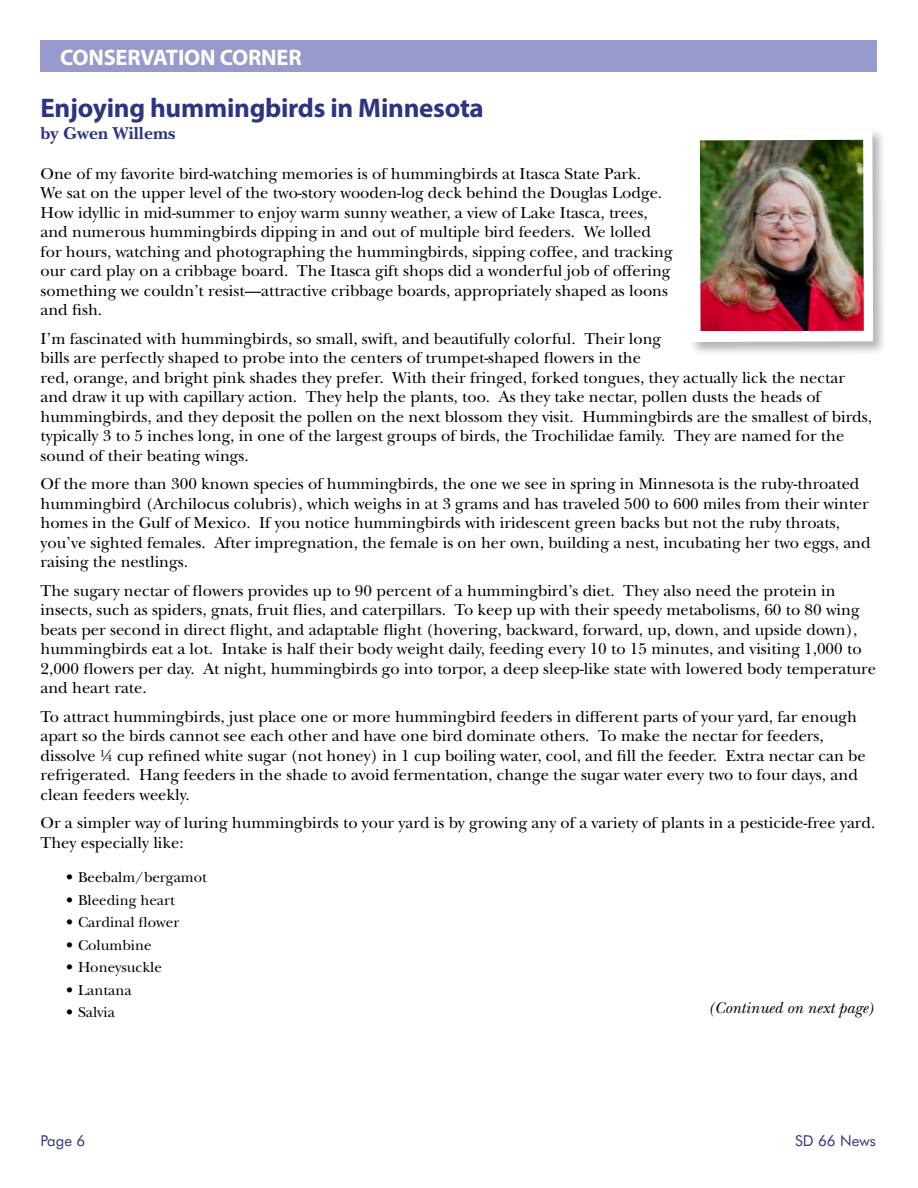
<style>
.page{position:relative;width:918px;height:1188px;background:#fff}
.page>*{position:absolute;margin:0;border:0;box-sizing:border-box;transform-origin:0 0}
.t1{font:700 27px "Myriad Pro";letter-spacing:-.01em;color:#2d3481}
.t2{font:700 22.5px "Myriad Pro";letter-spacing:-.01em;color:#fff}
.t3{font:700 18px "New Baskerville";color:#2d3481}
.t4{font:16.5px/19.5px "New Baskerville";color:#000}
.t5{font:italic 16.5px "New Baskerville";color:#000}
.t6{font:15px "New Baskerville";color:#000}
.t7{font:15px "Futura BT";color:#2d3481}
</style>
<div class="page">
<div style="left:40px;top:40px;width:838px;height:32px;background:#9899cc"></div>
<div style="left:688px;top:127px;width:199px;height:229px;background:#000;opacity:.3"></div>
<svg style="left:691px;top:129px;width:182px;height:213px"></svg>
<img style="left:700px;top:140px;width:164px;height:191px">
<h2 class="t2" style="left:60px;top:43px;width:243px">CONSERVATION CORNER</h2>
<h1 class="t1" style="left:40px;top:91px;width:445px">Enjoying hummingbirds in Minnesota</h1>
<p class="t3" style="left:40px;top:123px;width:136px">by Gwen Willems</p>
<p class="t4" style="left:40px;top:164px;width:634px">One of my favorite bird-watching memories is of hummingbirds at Itasca State Park.<br>We sat on the upper level of the two-story wooden-log deck behind the Douglas Lodge.<br>How idyllic in mid-summer to enjoy warm sunny weather, a view of Lake Itasca, trees, and numerous hummingbirds dipping in and out of multiple bird feeders. We lolled for hours, watching and photographing the hummingbirds, sipping coffee, and tracking our card play on a cribbage board. The Itasca gift shops did a wonderful job of offering something we couldn’t resist—attractive cribbage boards, appropriately shaped as loons and fish.</p>
<p class="t4" style="left:40px;top:329px;width:833px">I’m fascinated with hummingbirds, so small, swift, and beautifully colorful. Their long<br>bills are perfectly shaped to probe into the centers of trumpet-shaped flowers in the<br>red, orange, and bright pink shades they prefer. With their fringed, forked tongues, they actually lick the nectar and draw it up with capillary action. They help the plants, too. As they take nectar, pollen dusts the heads of hummingbirds, and they deposit the pollen on the next blossom they visit. Hummingbirds are the smallest of birds, typically 3 to 5 inches long, in one of the largest groups of birds, the Trochilidae family. They are named for the sound of their beating wings.</p>
<p class="t4" style="left:40px;top:474px;width:832px">Of the more than 300 known species of hummingbirds, the one we see in spring in Minnesota is the ruby-throated hummingbird (Archilocus colubris), which weighs in at 3 grams and has traveled 500 to 600 miles from their winter homes in the Gulf of Mexico. If you notice hummingbirds with iridescent green backs but not the ruby throats, you’ve sighted females. After impregnation, the female is on her own, building a nest, incubating her two eggs, and raising the nestlings.</p>
<p class="t4" style="left:40px;top:581px;width:837px">The sugary nectar of flowers provides up to 90 percent of a hummingbird’s diet. They also need the protein in insects, such as spiders, gnats, fruit flies, and caterpillars. To keep up with their speedy metabolisms, 60 to 80 wing beats per second in direct flight, and adaptable flight (hovering, backward, forward, up, down, and upside down), hummingbirds eat a lot. Intake is half their body weight daily, feeding every 10 to 15 minutes, and visiting 1,000 to 2,000 flowers per day. At night, hummingbirds go into torpor, a deep sleep-like state with lowered body temperature and heart rate.</p>
<p class="t4" style="left:40px;top:707px;width:827px">To attract hummingbirds, just place one or more hummingbird feeders in different parts of your yard, far enough apart so the birds cannot see each other and have one bird dominate others. To make the nectar for feeders, dissolve ¼ cup refined white sugar (not honey) in 1 cup boiling water, cool, and fill the feeder. Extra nectar can be refrigerated. Hang feeders in the shade to avoid fermentation, change the sugar water every two to four days, and clean feeders weekly.</p>
<p class="t4" style="left:40px;top:813px;width:836px">Or a simpler way of luring hummingbirds to your yard is by growing any of a variety of plants in a pesticide-free yard.<br>They especially like:</p>
<p class="t6" style="left:66px;top:868px;width:143px">• Beebalm/bergamot</p>
<p class="t6" style="left:66px;top:891px;width:110px">• Bleeding heart</p>
<p class="t6" style="left:66px;top:913px;width:115px">• Cardinal flower</p>
<p class="t6" style="left:66px;top:936px;width:87px">• Columbine</p>
<p class="t6" style="left:66px;top:958px;width:97px">• Honeysuckle</p>
<p class="t6" style="left:66px;top:981px;width:67px">• Lantana</p>
<p class="t6" style="left:66px;top:1003px;width:50px">• Salvia</p>
<p class="t5" style="left:709px;top:998px;width:166px">(Continued on next page)</p>
<p class="t7" style="left:41px;top:1131px;width:46px">Page 6</p>
<p class="t7" style="left:795px;top:1131px;width:82px">SD 66 News</p>
</div>
